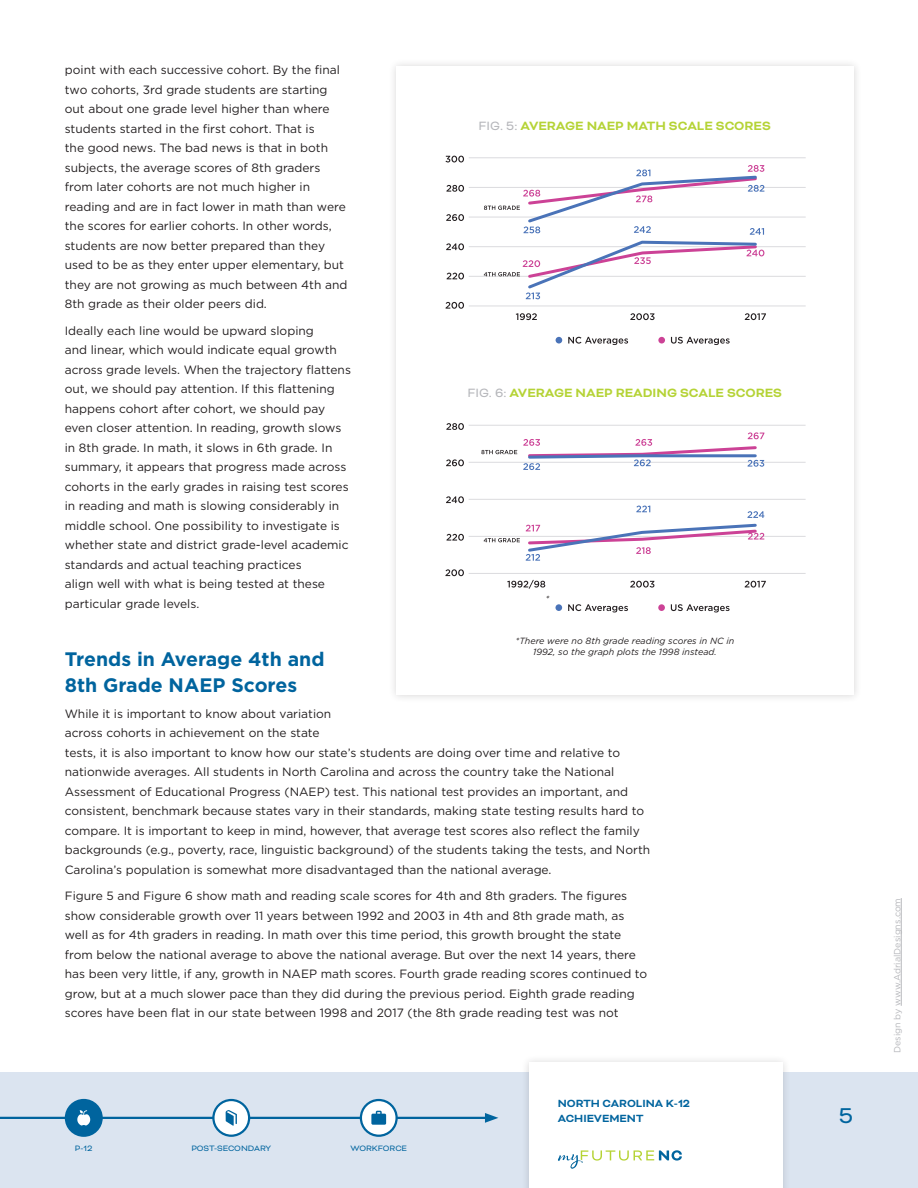
<style>
.page{position:relative;width:918px;height:1188px;background:#fff}
.page>*{position:absolute;margin:0;border:0;box-sizing:border-box;transform-origin:0 0}
.t1{font:24.75px "Bicyclette";color:#00649e}
.t2{font:700 19.5px/25.5px "Gotham";color:#00649e}
.t3{font:700 13.8px "Bicyclette";color:#b5d336}
.t4{font:12px/19.5px "Gotham";color:#231f20}
.t5{font:700 12px/15px "Bicyclette";color:#00649e}
.t6{font:italic 9px/10.8px "Gotham";color:#231f20;text-align:center}
.t7{font:9px "Gotham";color:#b6b7bb}
.t8{font:9px "Bicyclette";color:#00649e}
.s1{font-weight:400;color:#b6b7bb}
</style>
<div class="page">
<div style="left:388px;top:58px;width:474px;height:645px;background:#231f20;opacity:.18"></div>
<div style="left:396px;top:66px;width:458px;height:629px;background:#fff"></div>
<hr style="left:469px;top:306px;width:337px;height:1px;background:#dbdbde">
<hr style="left:469px;top:276px;width:337px;height:1px;background:#dbdbde">
<hr style="left:469px;top:246px;width:337px;height:1px;background:#dbdbde">
<hr style="left:469px;top:217px;width:337px;height:1px;background:#dbdbde">
<hr style="left:469px;top:187px;width:337px;height:1px;background:#dbdbde">
<hr style="left:469px;top:157px;width:337px;height:1px;background:#dbdbde">
<svg style="left:445px;top:156px;width:19px;height:6px"></svg>
<svg style="left:446px;top:185px;width:18px;height:7px"></svg>
<svg style="left:446px;top:214px;width:18px;height:7px"></svg>
<svg style="left:446px;top:243px;width:18px;height:7px"></svg>
<svg style="left:447px;top:273px;width:17px;height:6px"></svg>
<svg style="left:446px;top:302px;width:18px;height:7px"></svg>
<svg style="left:516px;top:313px;width:21px;height:7px"></svg>
<svg style="left:630px;top:313px;width:25px;height:7px"></svg>
<svg style="left:745px;top:313px;width:21px;height:7px"></svg>
<svg style="left:568px;top:337px;width:60px;height:8px"></svg>
<div style="left:556px;top:337px;width:6px;height:7px;background:#4a73b8;border-radius:50%"></div>
<svg style="left:671px;top:337px;width:59px;height:8px"></svg>
<div style="left:658px;top:337px;width:7px;height:7px;background:#cc4296;border-radius:50%"></div>
<svg style="left:484px;top:165px;width:280px;height:134px"></svg>
<hr style="left:469px;top:573px;width:337px;height:1px;background:#dbdbde">
<hr style="left:469px;top:536px;width:337px;height:1px;background:#dbdbde">
<hr style="left:469px;top:499px;width:337px;height:1px;background:#dbdbde">
<hr style="left:469px;top:462px;width:337px;height:1px;background:#dbdbde">
<hr style="left:469px;top:425px;width:337px;height:1px;background:#dbdbde">
<svg style="left:446px;top:423px;width:18px;height:7px"></svg>
<svg style="left:446px;top:459px;width:18px;height:7px"></svg>
<svg style="left:446px;top:496px;width:18px;height:7px"></svg>
<svg style="left:447px;top:534px;width:17px;height:7px"></svg>
<svg style="left:445px;top:569px;width:19px;height:7px"></svg>
<svg style="left:507px;top:580px;width:38px;height:9px"></svg>
<svg style="left:630px;top:581px;width:24px;height:7px"></svg>
<svg style="left:745px;top:581px;width:21px;height:7px"></svg>
<svg style="left:568px;top:604px;width:60px;height:8px"></svg>
<div style="left:555px;top:604px;width:7px;height:7px;background:#4a73b8;border-radius:50%"></div>
<svg style="left:671px;top:604px;width:59px;height:8px"></svg>
<div style="left:658px;top:604px;width:7px;height:7px;background:#cc4296;border-radius:50%"></div>
<svg style="left:481px;top:432px;width:283px;height:129px"></svg>
<div style="left:0;top:1073px;width:918px;height:115px;background:#dbe4f0"></div>
<div style="left:521px;top:1055px;width:270px;height:133px;background:#231f20;opacity:.18"></div>
<div style="left:529px;top:1063px;width:254px;height:125px;background:#fff"></div>
<hr style="left:0;top:1117px;width:489px;height:2px;background:#00649e">
<svg style="left:485px;top:1113px;width:13px;height:10px"></svg>
<div style="left:66px;top:1100px;width:36px;height:36px;background:#00649e;border-radius:50%"></div>
<div style="left:65px;top:1099px;width:38px;height:38px;border:2px solid #00649e;border-radius:50%"></div>
<svg style="left:77px;top:1110px;width:13px;height:16px"></svg>
<svg style="left:213px;top:1100px;width:36px;height:36px"></svg>
<div style="left:212px;top:1099px;width:38px;height:38px;border:2px solid #00649e;border-radius:50%"></div>
<svg style="left:226px;top:1110px;width:11px;height:16px"></svg>
<svg style="left:361px;top:1100px;width:36px;height:36px"></svg>
<div style="left:360px;top:1099px;width:38px;height:38px;border:2px solid #00649e;border-radius:50%"></div>
<svg style="left:371px;top:1111px;width:15px;height:14px"></svg>
<hr style="left:901px;top:898px;width:1px;height:108px;background:#b6b7bb">
<svg style="left:558px;top:1150px;width:124px;height:19px"></svg>
<p class="t4" style="left:65px;top:60px;width:284px">point with each successive cohort. By the final two cohorts, 3rd grade students are starting out about one grade level higher than where students started in the first cohort. That is<br>the good news. The bad news is that in both subjects, the average scores of 8th graders from later cohorts are not much higher in reading and are in fact lower in math than were the scores for earlier cohorts. In other words, students are now better prepared than they used to be as they enter upper elementary, but they are not growing as much between 4th and 8th grade as their older peers did.</p>
<p class="t4" style="left:65px;top:320px;width:288px">Ideally each line would be upward sloping<br>and linear, which would indicate equal growth across grade levels. When the trajectory flattens out, we should pay attention. If this flattening happens cohort after cohort, we should pay even closer attention. In reading, growth slows in 8th grade. In math, it slows in 6th grade. In summary, it appears that progress made across cohorts in the early grades in raising test scores in reading and math is slowing considerably in middle school. One possibility to investigate is whether state and district grade-level academic standards and actual teaching practices<br>align well with what is being tested at these particular grade levels.</p>
<p class="t3" style="left:479px;top:118px;width:294px"><span class="s1">FIG. 5:</span> AVERAGE NAEP MATH SCALE SCORES</p>
<p class="t3" style="left:467px;top:384px;width:316px"><span class="s1">FIG. 6:</span> AVERAGE NAEP READING SCALE SCORES</p>
<p class="t6" style="left:545px;top:593px;width:5px">*</p>
<p class="t6" style="left:516px;top:635px;width:220px">*There were no 8th grade reading scores in NC in<br>1992, so the graph plots the 1998 instead.</p>
<p class="t2" style="left:65px;top:646px;width:261px">Trends in Average 4th and<br>8th Grade NAEP Scores</p>
<p class="t4" style="left:65px;top:704px;width:587px">While it is important to know about variation<br>across cohorts in achievement on the state<br>tests, it is also important to know how our state’s students are doing over time and relative to nationwide averages. All students in North Carolina and across the country take the National Assessment of Educational Progress (NAEP) test. This national test provides an important, and consistent, benchmark because states vary in their standards, making state testing results hard to compare. It is important to keep in mind, however, that average test scores also reflect the family backgrounds (e.g., poverty, race, linguistic background) of the students taking the tests, and North Carolina’s population is somewhat more disadvantaged than the national average.</p>
<p class="t4" style="left:65px;top:886px;width:584px">Figure 5 and Figure 6 show math and reading scale scores for 4th and 8th graders. The figures show considerable growth over 11 years between 1992 and 2003 in 4th and 8th grade math, as well as for 4th graders in reading. In math over this time period, this growth brought the state from below the national average to above the national average. But over the next 14 years, there has been very little, if any, growth in NAEP math scores. Fourth grade reading scores continued to grow, but at a much slower pace than they did during the previous period. Eighth grade reading scores have been flat in our state between 1998 and 2017 (the 8th grade reading test was not</p>
<p class="t8" style="left:75px;top:1143px;width:19px">P-12</p>
<p class="t8" style="left:191px;top:1143px;width:81px">POST-SECONDARY</p>
<p class="t8" style="left:350px;top:1143px;width:58px">WORKFORCE</p>
<p class="t5" style="left:558px;top:1096px;width:134px">NORTH CAROLINA K-12<br>ACHIEVEMENT</p>
<h1 class="t1" style="left:839px;top:1101px;width:16px">5</h1>
<p class="t7" style="left:891px;top:1053px;width:156px;rotate:-90deg">Design by www.AdrialDesigns.com</p>
</div>
